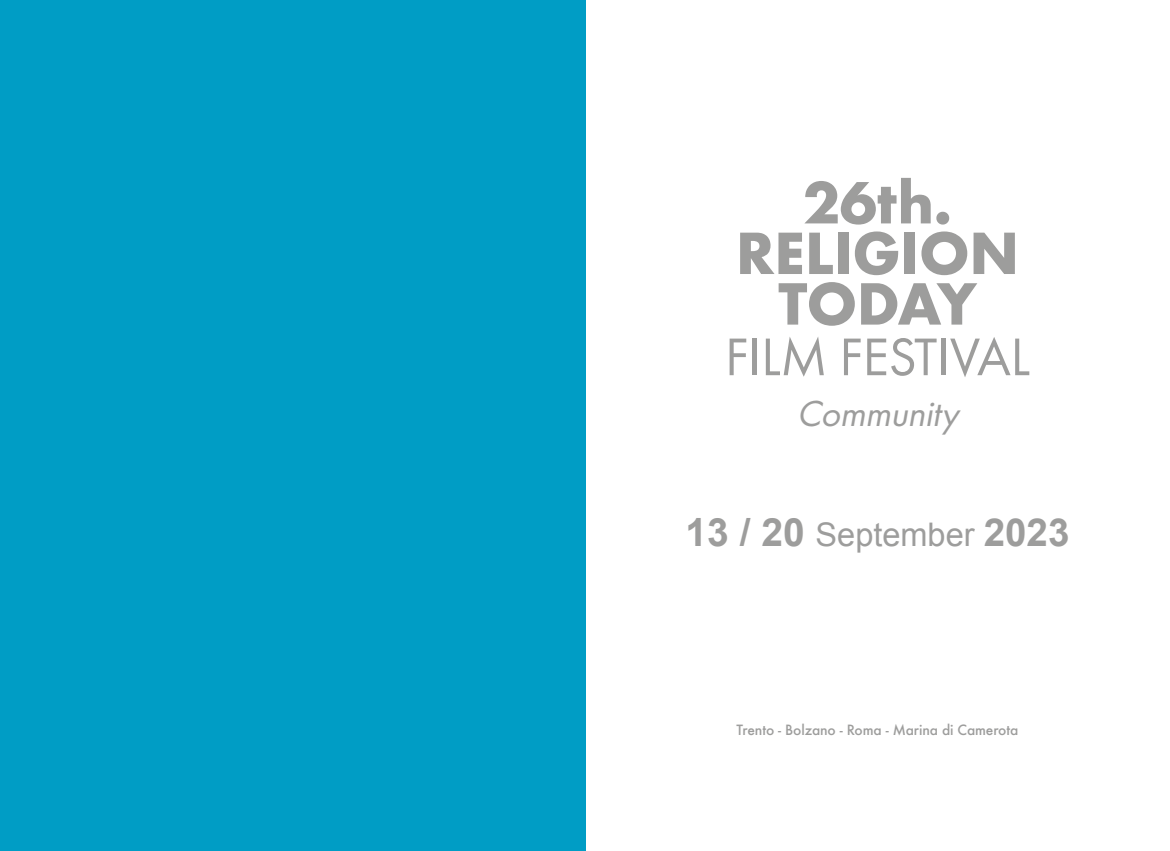
<style>
.page{position:relative;width:1170px;height:851px;background:#fff}
.page>*{position:absolute;margin:0;border:0;box-sizing:border-box;transform-origin:0 0}
.t1{font:700 54.88px/50.5px "Futura";letter-spacing:-.01em;color:#9d9d9c;text-align:center}
.t2{font:54.88px "Futura PT";letter-spacing:-.01em;color:#9d9d9c}
.t3{font:italic 37.5px "Futura PT";color:#9d9d9c}
.t4{font:32.5px "Arial";color:#9d9d9c}
.t5{font:500 13.75px "Futura";letter-spacing:-.01em;color:#9d9d9c}
.s1{font-weight:700;font-size:39px}
.s2{font-weight:700;font-size:38.5px}
</style>
<div class="page">
<div style="left:0;top:0;width:585px;height:850px;background:#009dc5"></div>
<h1 class="t1" style="left:735px;top:177px;width:285px">26th.<br>RELIGION<br>TODAY</h1>
<h1 class="t2" style="left:724px;top:324px;width:307px">FILM FESTIVAL</h1>
<h2 class="t3" style="left:796px;top:391px;width:171px">Community</h2>
<h3 class="t4" style="left:685px;top:513px;width:385px"><span class="s1">13 / 20</span> September <span class="s2">2023</span></h3>
<p class="t5" style="left:736px;top:720px;width:283px">Trento - Bolzano - Roma - Marina di Camerota</p>
</div>
